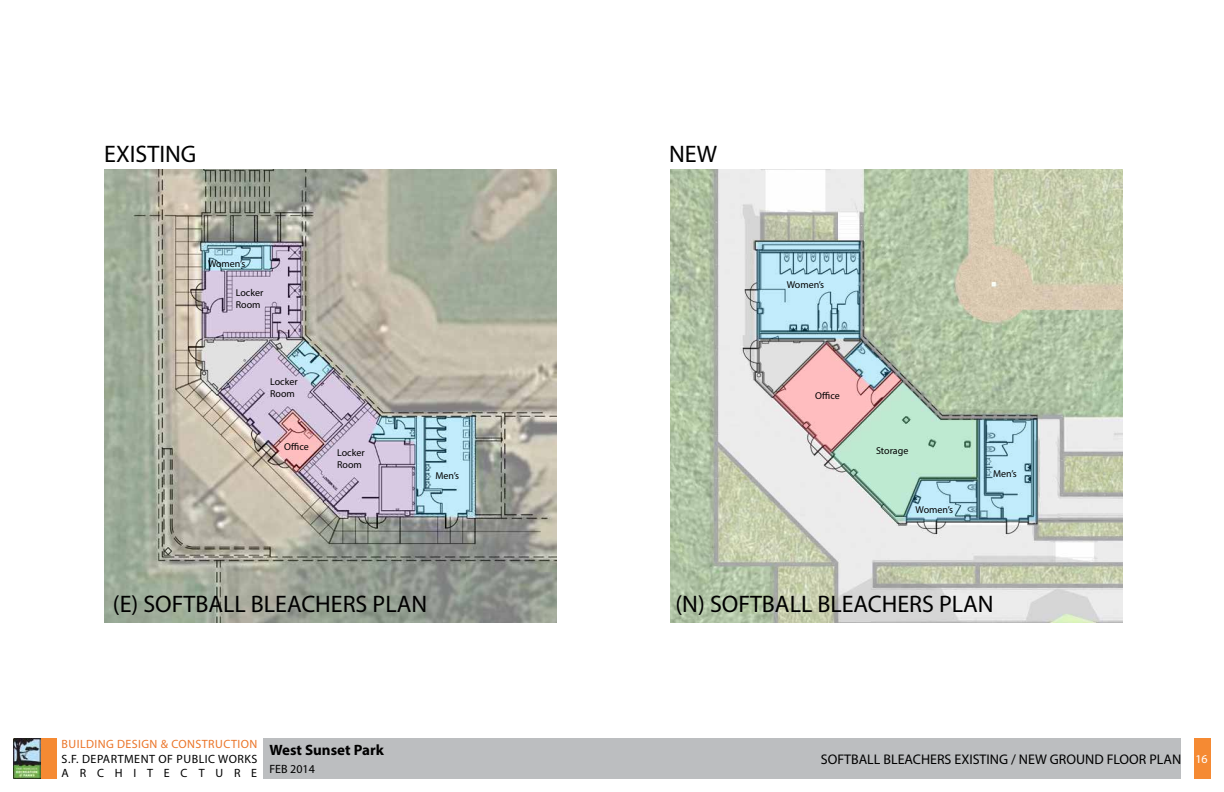
<style>
.page{position:relative;width:1224px;height:792px;background:#fff}
.page>*{position:absolute;margin:0;border:0;box-sizing:border-box;transform-origin:0 0}
.t1{font:24px "Myriad Pro";color:#000}
.t2{font:700 15px "Myriad Pro";color:#000}
.t3{font:14px "Myriad Pro";color:#000}
.t4{font:12px/14px "Myriad Pro";letter-spacing:.04em;color:#000}
.t5{font:12px "Myriad Pro";letter-spacing:.035em;color:#eb7529}
.t6{font:12px "Myriad Pro";color:#fff}
.t7{font:10px/12px "Myriad Pro";color:#000}
</style>
<div class="page">
<div style="left:40px;top:738px;width:17px;height:40px;background:#f58a33"></div>
<div style="left:263px;top:738px;width:918px;height:40px;background:#bcbec0"></div>
<img style="left:14px;top:738px;width:26px;height:40px">
<div style="left:1194px;top:738px;width:16px;height:40px;background:#f58a33"></div>
<img style="left:104px;top:170px;width:453px;height:452px">
<img style="left:670px;top:170px;width:453px;height:452px">
<h1 class="t1" style="left:104px;top:139px;width:94px">EXISTING</h1>
<h1 class="t1" style="left:669px;top:139px;width:50px">NEW</h1>
<p class="t7" style="left:208px;top:257px;width:39px">Women’s</p>
<p class="t7" style="left:236px;top:286px;width:29px">Locker<br>Room</p>
<p class="t7" style="left:270px;top:376px;width:29px">Locker<br>Room</p>
<p class="t7" style="left:284px;top:440px;width:26px">Office</p>
<p class="t7" style="left:337px;top:446px;width:29px">Locker<br>Room</p>
<p class="t7" style="left:435px;top:469px;width:25px">Men’s</p>
<p class="t7" style="left:787px;top:279px;width:39px">Women’s</p>
<p class="t7" style="left:815px;top:389px;width:26px">Office</p>
<p class="t7" style="left:876px;top:444px;width:34px">Storage</p>
<p class="t7" style="left:916px;top:503px;width:39px">Women’s</p>
<p class="t7" style="left:993px;top:467px;width:25px">Men’s</p>
<h1 class="t1" style="left:113px;top:589px;width:316px">(E) SOFTBALL BLEACHERS PLAN</h1>
<h1 class="t1" style="left:675px;top:589px;width:320px">(N) SOFTBALL BLEACHERS PLAN</h1>
<p class="t5" style="left:62px;top:737px;width:197px">BUILDING DESIGN &amp; CONSTRUCTION</p>
<p class="t4" style="left:62px;top:751px;width:197px">S.F. DEPARTMENT OF PUBLIC WORKS<br>ARCHITECTURE</p>
<h2 class="t2" style="left:269px;top:740px;width:116px">West Sunset Park</h2>
<p class="t4" style="left:269px;top:761px;width:47px">FEB 2014</p>
<h3 class="t3" style="left:821px;top:750px;width:362px">SOFTBALL BLEACHERS EXISTING / NEW GROUND FLOOR PLAN</h3>
<p class="t6" style="left:1195px;top:751px;width:14px">16</p>
</div>
